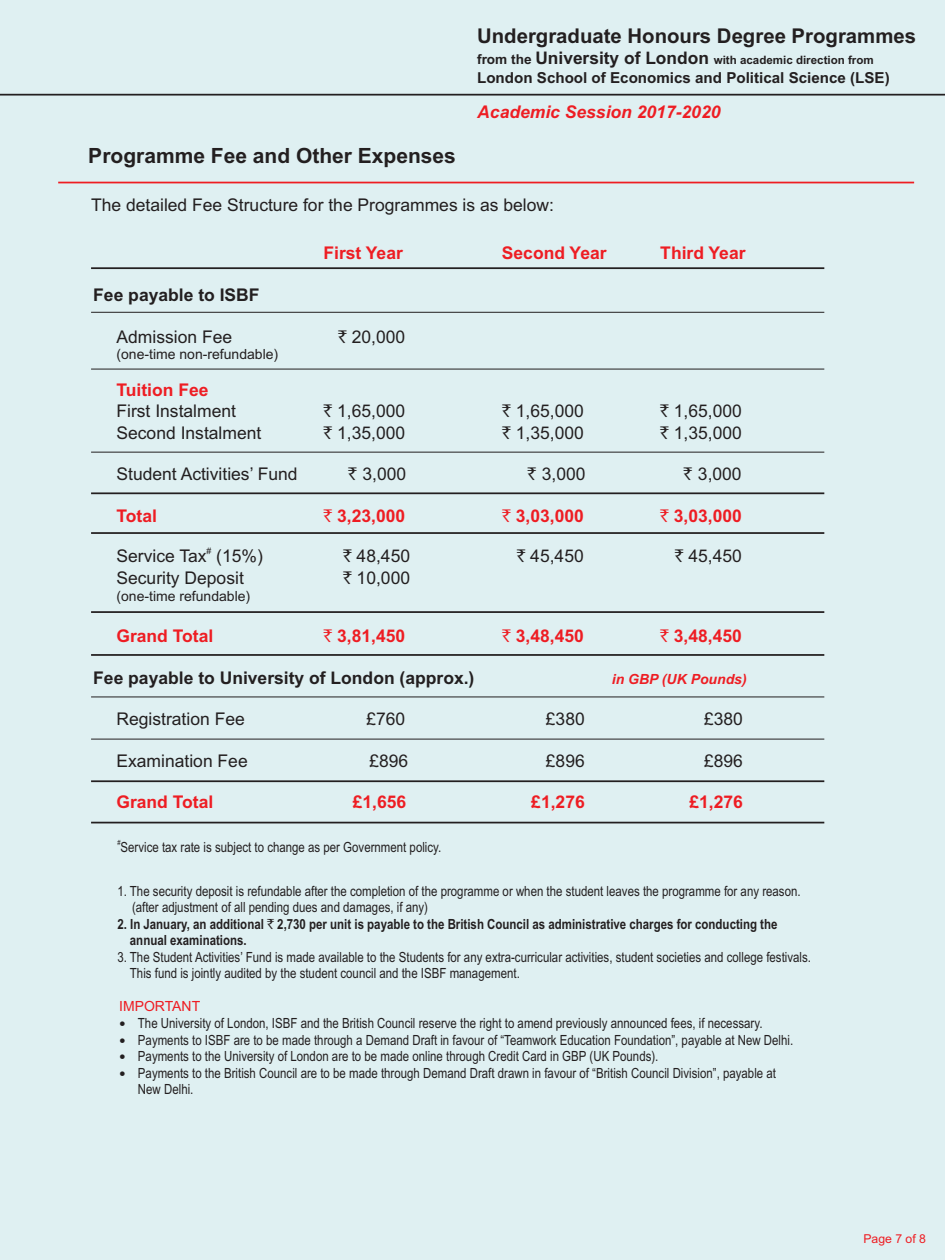
<style>
.page{position:relative;width:945px;height:1260px;background:#fff}
.page>*{position:absolute;margin:0;border:0;box-sizing:border-box;transform-origin:0 0}
.t1{font:700 21px "Arial";color:#231f20}
.t2{font:700 20.3px "Arial";color:#231f20}
.t3{font:17.5px "Arial";color:#231f20}
.t4{font:700 17.5px "Arial";color:#ee1d23}
.t5{font:700 17.5px "Arial";color:#231f20}
.t6{font:italic 700 17.5px "Arial";color:#ee1d23}
.t7{font:700 15.22px "Arial";color:#231f20}
.t8{font:14px/16.6px "Arial Narrow";color:#231f20}
.t9{font:700 14px/16.3px "Arial Narrow";color:#231f20}
.t10{font:14px "Arial";color:#231f20}
.t11{font:italic 700 14px "Arial";color:#ee1d23}
.t12{font:14px "Arial";color:#ee1d23}
.t13{font:14px "Rupee Foradian";color:#231f20}
.t14{font:12.25px "Arial";color:#ee1d23}
.t15{font:700 11.55px "Arial";color:#231f20}
.t16{font:8.75px "Arial";color:#231f20}
.t17{font:7px "Arial Narrow";color:#231f20}
.s1{font-size:13.65px}
.s2{font-size:17.32px}
.s3{font-family:"Rupee Foradian"}
.s4{font-family:"Rupee Foradian";font-weight:400}
</style>
<div class="page">
<hr style="left:58px;top:182px;width:856px;height:1px;background:#ee1d23">
<hr style="left:91px;top:267px;width:733px;height:2px;background:#231f20">
<hr style="left:91px;top:312px;width:733px;height:1px;background:#231f20">
<hr style="left:91px;top:739px;width:733px;height:1px;background:#231f20">
<hr style="left:91px;top:697px;width:733px;height:1px;background:#231f20">
<hr style="left:91px;top:532px;width:733px;height:2px;background:#231f20">
<hr style="left:91px;top:654px;width:733px;height:2px;background:#231f20">
<hr style="left:91px;top:611px;width:733px;height:2px;background:#231f20">
<hr style="left:91px;top:369px;width:733px;height:1px;background:#231f20">
<hr style="left:91px;top:780px;width:733px;height:2px;background:#231f20">
<hr style="left:91px;top:822px;width:733px;height:1px;background:#231f20">
<hr style="left:91px;top:452px;width:733px;height:1px;background:#231f20">
<hr style="left:91px;top:492px;width:733px;height:2px;background:#231f20">
<hr style="left:0;top:94px;width:945px;height:2px;background:#231f20">
<svg style="left:120px;top:1038px;width:5px;height:5px"></svg>
<svg style="left:120px;top:1072px;width:5px;height:4px"></svg>
<svg style="left:120px;top:1021px;width:5px;height:5px"></svg>
<svg style="left:120px;top:1055px;width:5px;height:4px"></svg>
<h2 class="t2" style="left:477px;top:28px;width:440px">Undergraduate Honours Degree Programmes</h2>
<p class="t15" style="left:477px;top:56px;width:398px"><span class="s1">from the</span> <span class="s2">University of London</span> with academic direction from</p>
<p class="t7" style="left:477px;top:72px;width:414px">London School of Economics and Political Science (LSE)</p>
<p class="t6" style="left:477px;top:105px;width:245px">Academic Session 2017-2020</p>
<h1 class="t1" style="left:88px;top:148px;width:369px">Programme Fee and Other Expenses</h1>
<p class="t3" style="left:91px;top:198px;width:464px">The detailed Fee Structure for the Programmes is as below:</p>
<p class="t4" style="left:323px;top:247px;width:81px">First Year</p>
<p class="t4" style="left:502px;top:247px;width:106px">Second Year</p>
<p class="t4" style="left:660px;top:247px;width:87px">Third Year</p>
<p class="t5" style="left:93px;top:288px;width:168px">Fee payable to ISBF</p>
<p class="t3" style="left:116px;top:330px;width:117px">Admission Fee</p>
<p class="t3" style="left:338px;top:330px;width:69px"><span class="s3">`</span> 20,000</p>
<p class="t10" style="left:116px;top:349px;width:163px">(one-time non-refundable)</p>
<p class="t4" style="left:116px;top:383px;width:94px">Tuition Fee</p>
<p class="t3" style="left:116px;top:404px;width:121px">First Instalment</p>
<p class="t3" style="left:324px;top:404px;width:83px"><span class="s3">`</span> 1,65,000</p>
<p class="t3" style="left:502px;top:404px;width:83px"><span class="s3">`</span> 1,65,000</p>
<p class="t3" style="left:660px;top:404px;width:83px"><span class="s3">`</span> 1,65,000</p>
<p class="t3" style="left:116px;top:426px;width:146px">Second Instalment</p>
<p class="t3" style="left:324px;top:426px;width:83px"><span class="s3">`</span> 1,35,000</p>
<p class="t3" style="left:502px;top:426px;width:83px"><span class="s3">`</span> 1,35,000</p>
<p class="t3" style="left:660px;top:426px;width:83px"><span class="s3">`</span> 1,35,000</p>
<p class="t3" style="left:116px;top:467px;width:183px">Student Activities’ Fund</p>
<p class="t3" style="left:348px;top:467px;width:60px"><span class="s3">`</span> 3,000</p>
<p class="t3" style="left:527px;top:467px;width:60px"><span class="s3">`</span> 3,000</p>
<p class="t3" style="left:684px;top:467px;width:60px"><span class="s3">`</span> 3,000</p>
<p class="t4" style="left:116px;top:509px;width:42px">Total</p>
<p class="t4" style="left:324px;top:509px;width:83px"><span class="s4">`</span> 3,23,000</p>
<p class="t4" style="left:502px;top:509px;width:83px"><span class="s4">`</span> 3,03,000</p>
<p class="t4" style="left:660px;top:509px;width:83px"><span class="s4">`</span> 3,03,000</p>
<p class="t16" style="left:207px;top:547px;width:6px">#</p>
<p class="t3" style="left:116px;top:550px;width:148px">Service Tax (15%)</p>
<p class="t3" style="left:343px;top:550px;width:69px"><span class="s3">`</span> 48,450</p>
<p class="t3" style="left:517px;top:550px;width:69px"><span class="s3">`</span> 45,450</p>
<p class="t3" style="left:675px;top:550px;width:69px"><span class="s3">`</span> 45,450</p>
<p class="t3" style="left:116px;top:571px;width:129px">Security Deposit</p>
<p class="t3" style="left:343px;top:571px;width:69px"><span class="s3">`</span> 10,000</p>
<p class="t10" style="left:116px;top:591px;width:135px">(one-time refundable)</p>
<p class="t4" style="left:116px;top:629px;width:98px">Grand Total</p>
<p class="t4" style="left:324px;top:629px;width:83px"><span class="s4">`</span> 3,81,450</p>
<p class="t4" style="left:502px;top:629px;width:83px"><span class="s4">`</span> 3,48,450</p>
<p class="t4" style="left:660px;top:629px;width:83px"><span class="s4">`</span> 3,48,450</p>
<p class="t11" style="left:612px;top:674px;width:136px">in GBP (UK Pounds)</p>
<p class="t5" style="left:93px;top:671px;width:383px">Fee payable to University of London (approx.)</p>
<p class="t3" style="left:116px;top:713px;width:130px">Registration Fee</p>
<p class="t3" style="left:366px;top:713px;width:40px">£760</p>
<p class="t3" style="left:546px;top:713px;width:40px">£380</p>
<p class="t3" style="left:704px;top:713px;width:40px">£380</p>
<p class="t3" style="left:116px;top:754px;width:133px">Examination Fee</p>
<p class="t3" style="left:369px;top:754px;width:40px">£896</p>
<p class="t3" style="left:546px;top:754px;width:40px">£896</p>
<p class="t3" style="left:704px;top:754px;width:40px">£896</p>
<p class="t4" style="left:116px;top:795px;width:98px">Grand Total</p>
<p class="t4" style="left:353px;top:795px;width:55px">£1,656</p>
<p class="t4" style="left:531px;top:795px;width:55px">£1,276</p>
<p class="t4" style="left:689px;top:795px;width:55px">£1,276</p>
<p class="t17" style="left:117px;top:839px;width:5px">#</p>
<p class="t8" style="left:121px;top:840px;width:322px">Service tax rate is subject to change as per Government policy.</p>
<p class="t8" style="left:132px;top:884px;width:670px;line-height:15.9px;text-indent:-15px">1. The security deposit is refundable after the completion of the programme or when the student leaves the programme for any reason. (after adjustment of all pending dues and damages, if any)</p>
<p class="t9" style="left:130px;top:917px;width:649px;text-indent:-13px">2. In January, an additional 2,730 per unit is payable to the British Council as administrative charges for conducting the annual examinations.</p>
<p class="t8" style="left:130px;top:950px;width:683px;line-height:15.9px;text-indent:-13px">3. The Student Activities’ Fund is made available to the Students for any extra-curricular activities, student societies and college festivals.<br>This fund is jointly audited by the student council and the ISBF management.</p>
<p class="t13" style="left:267px;top:918px;width:8px">`</p>
<p class="t12" style="left:119px;top:1001px;width:83px">IMPORTANT</p>
<p class="t8" style="left:138px;top:1016px;width:657px">The University of London, ISBF and the British Council reserve the right to amend previously announced fees, if necessary.<br>Payments to ISBF are to be made through a Demand Draft in favour of “Teamwork Education Foundation”, payable at New Delhi.<br>Payments to the University of London are to be made online through Credit Card in GBP (UK Pounds).<br>Payments to the British Council are to be made through Demand Draft drawn in favour of “British Council Division”, payable at New Delhi.</p>
<p class="t14" style="left:863px;top:1234px;width:64px">Page 7 of 8</p>
</div>
